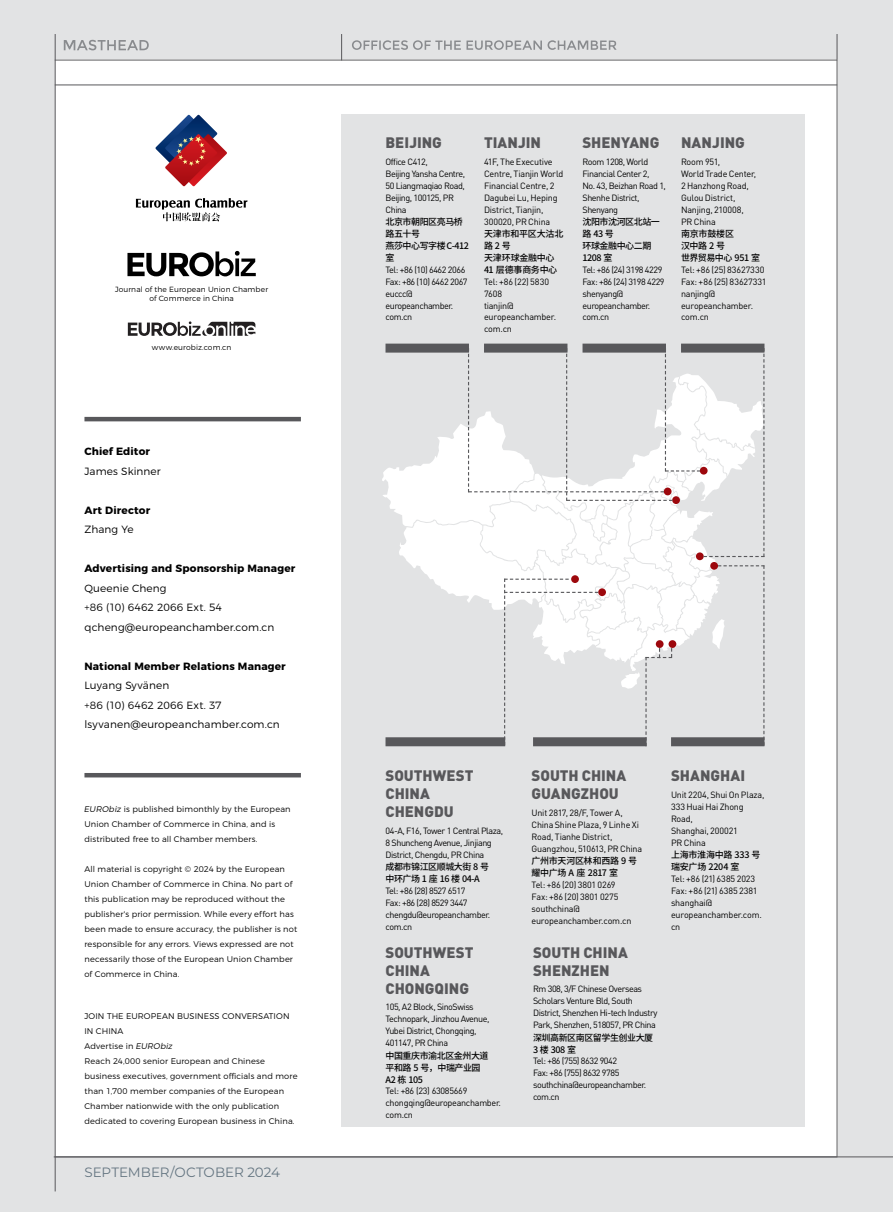
<style>
.page{position:relative;width:893px;height:1212px;background:#e2e3e4}
.page>*{position:absolute;margin:0;border:0;box-sizing:border-box;transform-origin:0 0}
.t1{font:900 15px/18px "DIN Pro";color:#58585b}
.t2{font:13.5px "Montserrat";color:#647581}
.t3{font:300 10.5px/19.5px "Montserrat";letter-spacing:.01em;color:#000}
.t4{font:700 10.5px "Montserrat";letter-spacing:.01em;color:#000}
.t5{font:9px/12px "DIN Pro";letter-spacing:-.05em;color:#000}
.t6{font:9px/12px "DIN Pro";letter-spacing:-.025em;color:#000}
.t7{font:500 9px/12px "Noto Sans CJ Ksc";letter-spacing:-.05em;color:#000}
.t8{font:9px/12px "DIN Pro";letter-spacing:-.02em;color:#000}
.t9{font:9px/12px "DIN Pro";letter-spacing:-.03em;color:#000}
.t10{font:500 9px/12px "Noto Sans CJ Ksc";letter-spacing:-.015em;color:#000}
.t11{font:500 9px/12px "Noto Sans CJ Ksc";letter-spacing:-.02em;color:#000}
.t12{font:300 8.25px/15px "Montserrat";letter-spacing:.015em;color:#000}
.t13{font:300 7.5px/9px "Montserrat";letter-spacing:.015em;color:#000;text-align:center}
.s1{font-style:italic}
</style>
<div class="page">
<div style="left:55px;top:60px;width:782px;height:1097px;background:#fff"></div>
<div style="left:341px;top:115px;width:464px;height:1012px;background:#e2e3e4"></div>
<hr style="left:837px;top:34px;width:1px;height:1123px;background:#58585b">
<svg style="left:341px;top:34px;width:1px;height:26px"></svg>
<hr style="left:55px;top:34px;width:1px;height:1157px;background:#58585b">
<hr style="left:55px;top:60px;width:782px;height:1px;background:#58585b">
<hr style="left:55px;top:85px;width:782px;height:1px;background:#58585b">
<hr style="left:54px;top:1156px;width:839px;height:1px;background:#58585b">
<svg style="left:352px;top:40px;width:265px;height:10px"></svg>
<svg style="left:64px;top:40px;width:85px;height:10px"></svg>
<svg style="left:128px;top:321px;width:127px;height:15px"></svg>
<svg style="left:136px;top:198px;width:111px;height:23px"></svg>
<svg style="left:155px;top:115px;width:72px;height:71px"></svg>
<hr style="left:84px;top:417px;width:217px;height:4px;background:#58585b">
<svg style="left:127px;top:251px;width:129px;height:25px"></svg>
<div style="left:385px;top:344px;width:84px;height:9px;background:#58585b"></div>
<div style="left:484px;top:344px;width:83px;height:9px;background:#58585b"></div>
<div style="left:582px;top:344px;width:84px;height:9px;background:#58585b"></div>
<div style="left:681px;top:344px;width:83px;height:9px;background:#58585b"></div>
<svg style="left:382px;top:348px;width:382px;height:398px"></svg>
<hr style="left:84px;top:773px;width:217px;height:4px;background:#58585b">
<p class="t13" style="left:115px;top:284px;width:155px">Journal of the European Union Chamber of Commerce in China</p>
<p class="t13" style="left:152px;top:342px;width:81px">www.eurobiz.com.cn</p>
<p class="t4" style="left:84px;top:443px;width:67px">Chief Editor</p>
<p class="t3" style="left:84px;top:460px;width:78px">James Skinner</p>
<p class="t4" style="left:84px;top:501px;width:67px">Art Director</p>
<p class="t3" style="left:84px;top:519px;width:51px">Zhang Ye</p>
<p class="t4" style="left:84px;top:560px;width:212px">Advertising and Sponsorship Manager</p>
<p class="t3" style="left:84px;top:577px;width:191px">Queenie Cheng<br>+86 (10) 6462 2066 Ext. 54 qcheng@europeanchamber.com.cn</p>
<p class="t4" style="left:84px;top:657px;width:203px">National Member Relations Manager</p>
<p class="t3" style="left:84px;top:675px;width:197px">Luyang Syvänen<br>+86 (10) 6462 2066 Ext. 37 lsyvanen@europeanchamber.com.cn</p>
<p class="t12" style="left:84px;top:800px;width:208px"><span class="s1">EURObiz</span> is published bimonthly by the European<br>Union Chamber of Commerce in China, and is distributed free to all Chamber members.</p>
<p class="t12" style="left:84px;top:860px;width:214px">All material is copyright © 2024 by the European Union Chamber of Commerce in China. No part of this publication may be reproduced without the publisher's prior permission. While every effort has been made to ensure accuracy, the publisher is not responsible for any errors. Views expressed are not necessarily those of the European Union Chamber of Commerce in China.</p>
<p class="t12" style="left:84px;top:1008px;width:215px">JOIN THE EUROPEAN BUSINESS CONVERSATION IN CHINA<br>Advertise in <span class="s1">EURObiz<br></span>Reach 24,000 senior European and Chinese business executives, government officials and more than 1,700 member companies of the European Chamber nationwide with the only publication dedicated to covering European business in China.</p>
<h2 class="t2" style="left:84px;top:1163px;width:197px">SEPTEMBER/OCTOBER 2024</h2>
<h1 class="t1" style="left:385px;top:133px;width:58px">BEIJING</h1>
<p class="t5" style="left:385px;top:155px;width:81px">Office C412,<br>Beijing Yansha Centre,<br>50 Liangmaqiao Road,<br>Beijing, 100125, PR<br>China</p>
<p class="t7" style="left:385px;top:216px;width:85px">北京市朝阳区亮马桥路五十号<br>燕莎中心写字楼C-412室</p>
<p class="t5" style="left:385px;top:263px;width:84px">Tel: +86 (10) 6462 2066<br>Fax: +86 (10) 6462 2067 euccc@ europeanchamber. com.cn</p>
<h1 class="t1" style="left:484px;top:133px;width:59px">TIANJIN</h1>
<p class="t6" style="left:484px;top:155px;width:81px">41F, The Executive<br>Centre, Tianjin World<br>Financial Centre, 2<br>Dagubei Lu, Heping<br>District, Tianjin,<br>300020, PR China</p>
<p class="t10" style="left:484px;top:228px;width:81px">天津市和平区大沽北路2号<br>天津环球金融中心<br>41 层德事商务中心</p>
<p class="t6" style="left:484px;top:275px;width:74px">Tel: +86 (22) 5830<br>7608<br>tianjin@ europeanchamber. com.cn</p>
<h1 class="t1" style="left:582px;top:133px;width:78px">SHENYANG</h1>
<p class="t5" style="left:582px;top:155px;width:85px">Room 1208, World<br>Financial Center 2,<br>No. 43, Beizhan Road 1,<br>Shenhe District,<br>Shenyang</p>
<p class="t7" style="left:582px;top:216px;width:79px">沈阳市沈河区北站一路43号<br>环球金融中心二期<br>1208 室</p>
<p class="t5" style="left:582px;top:263px;width:84px">Tel: +86 (24) 3198 4229<br>Fax: +86 (24) 3198 4229 shenyang@ europeanchamber. com.cn</p>
<h1 class="t1" style="left:681px;top:133px;width:65px">NANJING</h1>
<p class="t6" style="left:681px;top:155px;width:77px">Room 951,<br>World Trade Center,<br>2 Hanzhong Road,<br>Gulou District,<br>Nanjing, 210008,<br>PR China</p>
<p class="t7" style="left:681px;top:228px;width:81px">南京市鼓楼区<br>汉中路 2 号<br>世界贸易中心 951 室</p>
<p class="t8" style="left:681px;top:263px;width:87px">Tel: +86 (25) 83627330<br>Fax: +86 (25) 83627331 nanjing@ europeanchamber. com.cn</p>
<h1 class="t1" style="left:385px;top:766px;width:90px">SOUTHWEST<br>CHINA<br>CHENGDU</h1>
<p class="t5" style="left:385px;top:824px;width:119px">04-A, F16, Tower 1 Central Plaza,<br>8 Shuncheng Avenue, Jinjiang<br>District, Chengdu, PR China</p>
<p class="t7" style="left:385px;top:861px;width:105px">成都市锦江区顺城大街 8 号中环广场 1 座 16 楼 04-A</p>
<p class="t5" style="left:385px;top:884px;width:106px">Tel: +86 (28) 8527 6517<br>Fax: +86 (28) 8529 3447 chengdu@europeanchamber. com.cn</p>
<h1 class="t1" style="left:385px;top:942px;width:90px">SOUTHWEST<br>CHINA<br>CHONGQING</h1>
<p class="t5" style="left:385px;top:1001px;width:105px">105, A2 Block, SinoSwiss<br>Technopark, Jinzhou Avenue,<br>Yubei District, Chongqing,<br>401147, PR China</p>
<p class="t7" style="left:385px;top:1049px;width:105px">中国重庆市渝北区金州大道平和路 5 号，中瑞产业园<br>A2 栋 105</p>
<p class="t9" style="left:385px;top:1085px;width:117px">Tel: +86 (23) 63085669 chongqing@europeanchamber. com.cn</p>
<h1 class="t1" style="left:532px;top:766px;width:96px">SOUTH CHINA<br>GUANGZHOU</h1>
<p class="t6" style="left:532px;top:806px;width:112px">Unit 2817, 28/F, Tower A,<br>China Shine Plaza, 9 Linhe Xi<br>Road, Tianhe District,<br>Guangzhou, 510613, PR China</p>
<p class="t7" style="left:532px;top:855px;width:107px">广州市天河区林和西路 9 号耀中广场 A 座 2817 室</p>
<p class="t6" style="left:532px;top:878px;width:101px">Tel: +86 (20) 3801 0269<br>Fax: +86 (20) 3801 0275 southchina@ europeanchamber.com.cn</p>
<h1 class="t1" style="left:533px;top:942px;width:96px">SOUTH CHINA<br>SHENZHEN</h1>
<p class="t5" style="left:533px;top:983px;width:126px">Rm 308, 3/F Chinese Overseas<br>Scholars Venture Bld, South<br>District, Shenzhen Hi-tech Industry<br>Park, Shenzhen, 518057, PR China</p>
<p class="t7" style="left:533px;top:1031px;width:122px">深圳高新区南区留学生创业大厦<br>3楼308室</p>
<p class="t5" style="left:533px;top:1055px;width:115px">Tel: +86 (755) 8632 9042<br>Fax: +86 (755) 8632 9785 southchina@europeanchamber. com.cn</p>
<h1 class="t1" style="left:671px;top:766px;width:76px">SHANGHAI</h1>
<p class="t8" style="left:671px;top:788px;width:95px">Unit 2204, Shui On Plaza,<br>333 Huai Hai Zhong<br>Road,<br>Shanghai, 200021<br>PR China</p>
<p class="t11" style="left:671px;top:849px;width:91px">上海市淮海中路 333 号瑞安广场 2204 室</p>
<p class="t6" style="left:671px;top:872px;width:92px">Tel: +86 (21) 6385 2023<br>Fax: +86 (21) 6385 2381 shanghai@ europeanchamber.com. cn</p>
</div>
